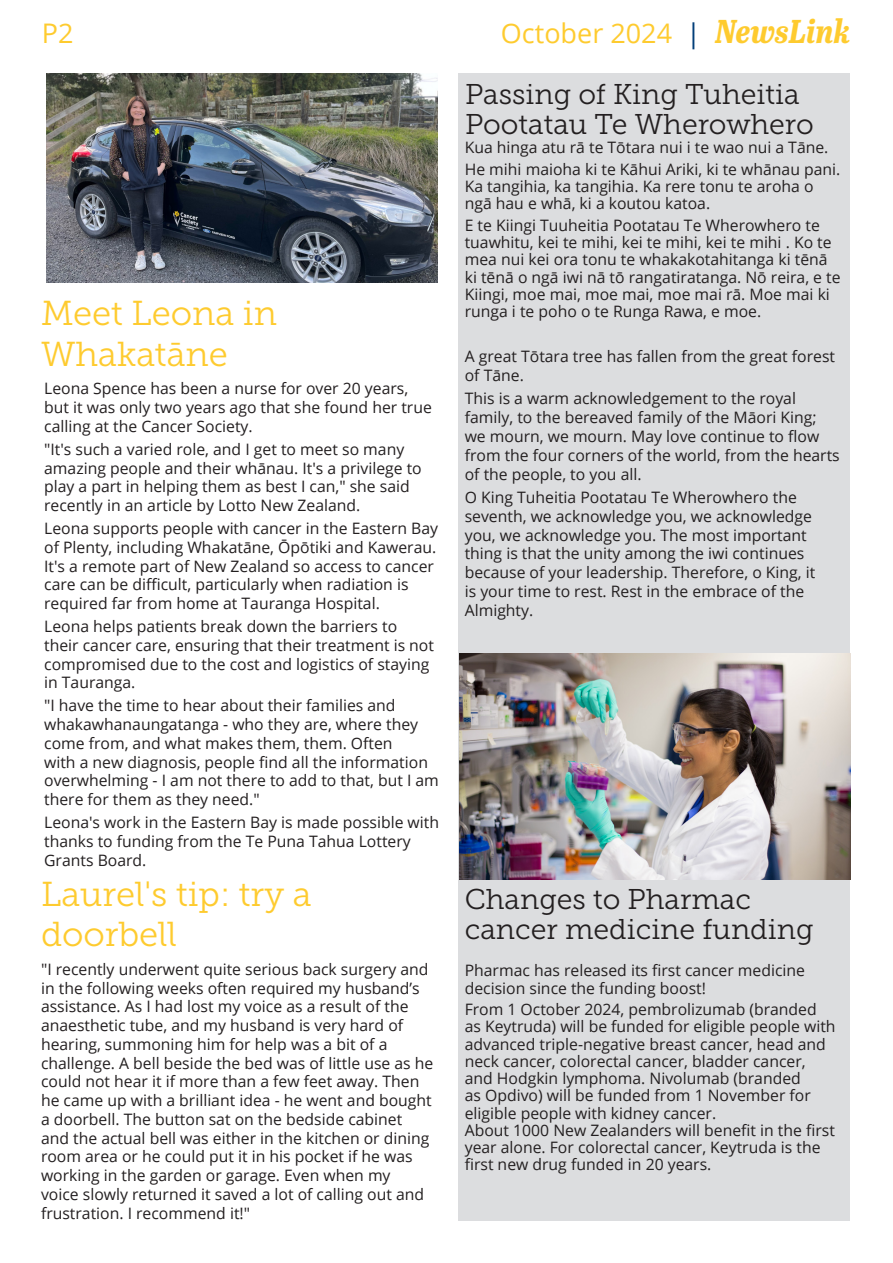
<style>
.page{position:relative;width:893px;height:1263px;background:#fff}
.page>*{position:absolute;margin:0;border:0;box-sizing:border-box;transform-origin:0 0}
.t1{font:34.5px/40.5px "Museo Slab 300";color:#fecb2f}
.t2{font:28.5px/30px "Museo Slab 300";color:#231f20}
.t3{font:27px "Open Sans";color:#fecb2f}
.t4{font:15.75px/18.8px "Open Sans";color:#231f20}
.s1{color:#003d78}
.s2{font-family:"Abril Titling Cnd";font-weight:700;font-style:italic;font-size:33px}
</style>
<div class="page">
<div style="left:458px;top:73px;width:391px;height:1147px;background:#dcdddf"></div>
<img style="left:460px;top:654px;width:391px;height:226px">
<img style="left:47px;top:73px;width:391px;height:209px">
<p class="t3" style="left:42px;top:15px;width:33px">P2</p>
<p class="t3" style="left:501px;top:14px;width:351px">October 2024 <span class="s1">|</span> <span class="s2">NewsLink</span></p>
<p class="t1" style="left:41px;top:293px;width:237px">Meet Leona in<br>Whakatāne</p>
<p class="t4" style="left:44px;top:379px;width:389px">Leona Spence has been a nurse for over 20 years, but it was only two years ago that she found her true calling at the Cancer Society.</p>
<p class="t4" style="left:44px;top:439px;width:379px">"It's such a varied role, and I get to meet so many amazing people and their whānau. It's a privilege to play a part in helping them as best I can," she said recently in an article by Lotto New Zealand.</p>
<p class="t4" style="left:44px;top:519px;width:395px">Leona supports people with cancer in the Eastern Bay of Plenty, including Whakatāne, Ōpōtiki and Kawerau.<br>It's a remote part of New Zealand so access to cancer care can be difficult, particularly when radiation is required far from home at Tauranga Hospital.</p>
<p class="t4" style="left:44px;top:617px;width:391px">Leona helps patients break down the barriers to their cancer care, ensuring that their treatment is not compromised due to the cost and logistics of staying in Tauranga.</p>
<p class="t4" style="left:44px;top:696px;width:396px">"I have the time to hear about their families and whakawhanaungatanga - who they are, where they come from, and what makes them, them. Often<br>with a new diagnosis, people find all the information overwhelming - I am not there to add to that, but I am there for them as they need."</p>
<p class="t4" style="left:44px;top:813px;width:396px">Leona's work in the Eastern Bay is made possible with thanks to funding from the Te Puna Tahua Lottery<br>Grants Board.</p>
<p class="t1" style="left:41px;top:874px;width:272px">Laurel's tip: try a doorbell</p>
<p class="t4" style="left:41px;top:959px;width:394px">"I recently underwent quite serious back surgery and in the following weeks often required my husband’s assistance. As I had lost my voice as a result of the anaesthetic tube, and my husband is very hard of hearing, summoning him for help was a bit of a challenge. A bell beside the bed was of little use as he could not hear it if more than a few feet away. Then he came up with a brilliant idea - he went and bought a doorbell. The button sat on the bedside cabinet and the actual bell was either in the kitchen or dining room area or he could put it in his pocket if he was working in the garden or garage. Even when my<br>voice slowly returned it saved a lot of calling out and frustration. I recommend it!"</p>
<p class="t2" style="left:465px;top:79px;width:350px">Passing of King Tuheitia<br>Pootatau Te Wherowhero</p>
<p class="t4" style="left:465px;top:138px;width:365px">Kua hinga atu rā te Tōtara nui i te wao nui a Tāne.</p>
<p class="t4" style="left:465px;top:160px;width:377px;line-height:17.2px">He mihi maioha ki te Kāhui Ariki, ki te whānau pani.<br>Ka tangihia, ka tangihia. Ka rere tonu te aroha o ngā hau e whā, ki a koutou katoa.</p>
<p class="t4" style="left:465px;top:216px;width:377px;line-height:17.2px">E te Kiingi Tuuheitia Pootatau Te Wherowhero te tuawhitu, kei te mihi, kei te mihi, kei te mihi . Ko te mea nui kei ora tonu te whakakotahitanga ki tēnā ki tēnā o ngā iwi nā tō rangatiratanga. Nō reira, e te Kiingi, moe mai, moe mai, moe mai rā. Moe mai ki runga i te poho o te Runga Rawa, e moe.</p>
<p class="t4" style="left:465px;top:346px;width:372px">A great Tōtara tree has fallen from the great forest of Tāne.</p>
<p class="t4" style="left:465px;top:388px;width:377px">This is a warm acknowledgement to the royal family, to the bereaved family of the Māori King; we mourn, we mourn. May love continue to flow from the four corners of the world, from the hearts of the people, to you all.</p>
<p class="t4" style="left:465px;top:487px;width:352px">O King Tuheitia Pootatau Te Wherowhero the seventh, we acknowledge you, we acknowledge you, we acknowledge you. The most important thing is that the unity among the iwi continues because of your leadership. Therefore, o King, it is your time to rest. Rest in the embrace of the Almighty.</p>
<p class="t2" style="left:465px;top:884px;width:350px">Changes to Pharmac cancer medicine funding</p>
<p class="t4" style="left:465px;top:962px;width:342px;line-height:17.2px">Pharmac has released its first cancer medicine decision since the funding boost!</p>
<p class="t4" style="left:465px;top:1000px;width:372px;line-height:17.2px">From 1 October 2024, pembrolizumab (branded as Keytruda) will be funded for eligible people with advanced triple-negative breast cancer, head and neck cancer, colorectal cancer, bladder cancer, and Hodgkin lymphoma. Nivolumab (branded<br>as Opdivo) will be funded from 1 November for eligible people with kidney cancer.<br>About 1000 New Zealanders will benefit in the first year alone. For colorectal cancer, Keytruda is the first new drug funded in 20 years.</p>
</div>
